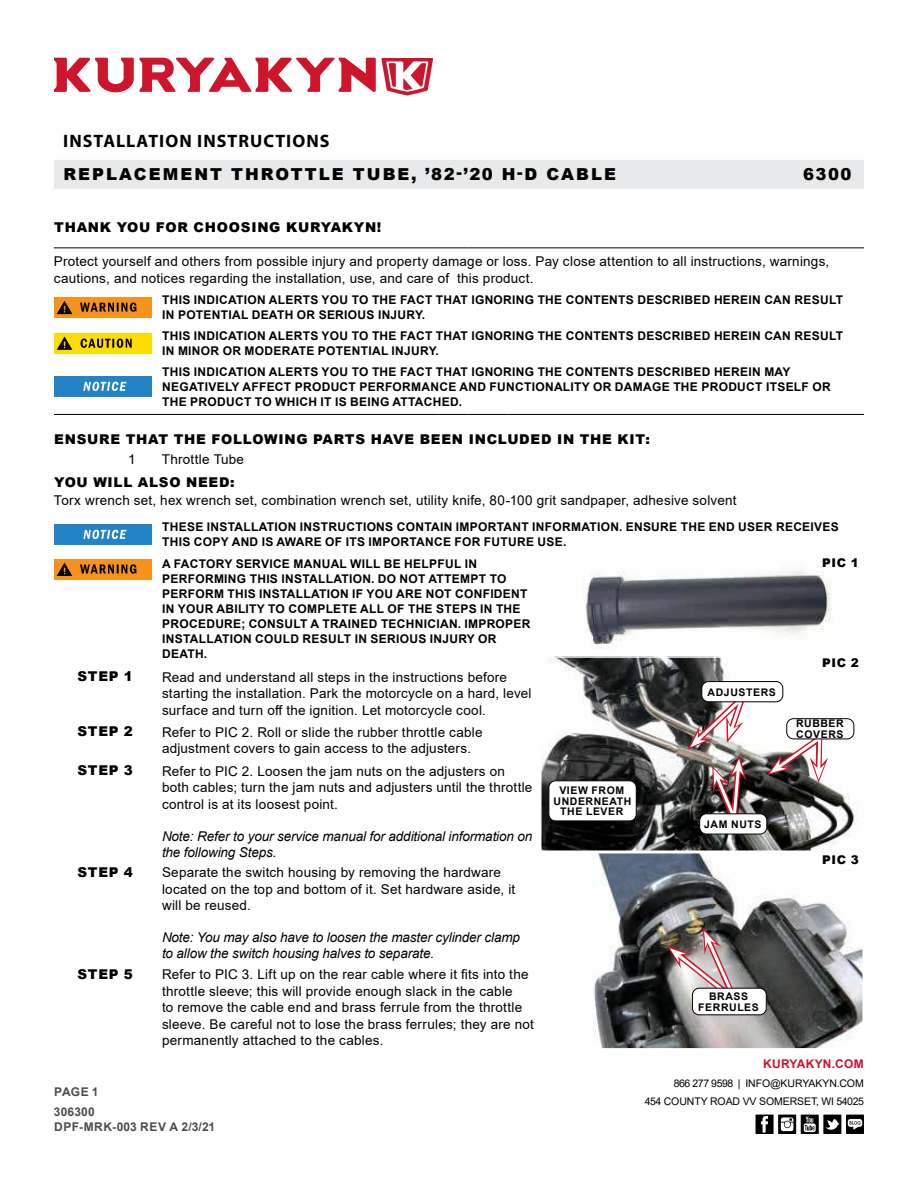
<style>
.page{position:relative;width:918px;height:1188px;background:#fff}
.page>*{position:absolute;margin:0;border:0;box-sizing:border-box;transform-origin:0 0}
.t1{font:700 18px "Myriad Pro";letter-spacing:.055em;color:#000}
.t2{font:900 16.5px "Arial";letter-spacing:.125em;color:#000}
.t3{font:13.5px/16.5px "Arial";letter-spacing:.015em;color:#000}
.t4{font:italic 13.5px/15.8px "Arial";letter-spacing:-.01em;color:#000}
.t5{font:900 13.5px "Arial";letter-spacing:.055em;color:#000}
.t6{font:700 12px/15px "Arial";letter-spacing:.025em;color:#000}
.t7{font:700 12px "Arial";letter-spacing:.045em;color:#4c4d4f}
.t8{font:700 12px "Arial";letter-spacing:.025em;color:#cd152c}
.t9{font:900 12px "Arial";letter-spacing:.055em;color:#000}
.t10{font:700 12px/20.4px "Arial";letter-spacing:.015em;color:#4c4d4f}
.t11{font:700 10.5px/10.5px "Arial";letter-spacing:.055em;color:#000;text-align:center}
.t12{font:10.5px/18px "Arial";letter-spacing:-.005em;color:#000;text-align:right}
</style>
<div class="page">
<svg style="left:54px;top:58px;width:379px;height:38px"></svg>
<div style="left:54px;top:160px;width:810px;height:29px;background:#e8e9ea"></div>
<div style="left:846px;top:1115px;width:18px;height:19px;background:#000"></div>
<svg style="left:848px;top:1119px;width:14px;height:11px"></svg>
<svg style="left:778px;top:1115px;width:18px;height:19px"></svg>
<svg style="left:781px;top:1117px;width:12px;height:14px"></svg>
<div style="left:756px;top:1115px;width:18px;height:19px;background:#000"></div>
<svg style="left:761px;top:1116px;width:7px;height:17px"></svg>
<svg style="left:801px;top:1115px;width:18px;height:19px"></svg>
<svg style="left:804px;top:1117px;width:12px;height:15px"></svg>
<div style="left:823px;top:1115px;width:18px;height:19px;background:#000"></div>
<svg style="left:825px;top:1119px;width:15px;height:11px"></svg>
<hr style="left:54px;top:248px;width:54px;height:1px;background:#000">
<hr style="left:108px;top:248px;width:54px;height:1px;background:#000">
<hr style="left:162px;top:248px;width:276px;height:1px;background:#000">
<svg style="left:438px;top:248px;width:29px;height:1px"></svg>
<hr style="left:467px;top:248px;width:40px;height:1px;background:#000">
<hr style="left:507px;top:248px;width:33px;height:1px;background:#000">
<hr style="left:540px;top:248px;width:324px;height:1px;background:#000">
<hr style="left:54px;top:414px;width:54px;height:1px;background:#000">
<hr style="left:108px;top:414px;width:54px;height:1px;background:#000">
<hr style="left:162px;top:414px;width:276px;height:1px;background:#000">
<svg style="left:438px;top:414px;width:29px;height:1px"></svg>
<hr style="left:467px;top:414px;width:40px;height:1px;background:#000">
<hr style="left:507px;top:414px;width:33px;height:1px;background:#000">
<hr style="left:540px;top:414px;width:324px;height:1px;background:#000">
<div style="left:54px;top:297px;width:97px;height:20px;background:#f7931d"></div>
<svg style="left:80px;top:302px;width:56px;height:10px"></svg>
<svg style="left:57px;top:301px;width:15px;height:13px"></svg>
<div style="left:54px;top:333px;width:97px;height:20px;background:#fd0"></div>
<svg style="left:57px;top:336px;width:15px;height:14px"></svg>
<svg style="left:81px;top:339px;width:51px;height:9px"></svg>
<div style="left:54px;top:376px;width:97px;height:20px;background:#2383c5"></div>
<svg style="left:83px;top:382px;width:43px;height:9px"></svg>
<div style="left:54px;top:524px;width:97px;height:20px;background:#2383c5"></div>
<svg style="left:83px;top:530px;width:43px;height:9px"></svg>
<div style="left:54px;top:559px;width:97px;height:20px;background:#f7931d"></div>
<svg style="left:80px;top:564px;width:56px;height:10px"></svg>
<svg style="left:57px;top:563px;width:15px;height:13px"></svg>
<img style="left:583px;top:571px;width:250px;height:78px">
<img style="left:543px;top:659px;width:314px;height:190px">
<div style="left:540px;top:656px;width:324px;height:196px;border:2px solid #fff"></div>
<img style="left:592px;top:855px;width:269px;height:192px">
<div style="left:540px;top:852px;width:324px;height:198px;border:2px solid #fff"></div>
<div style="left:817px;top:656px;width:47px;height:13px;background:#fff"></div>
<div style="left:817px;top:853px;width:47px;height:13px;background:#fff"></div>
<div style="left:549px;top:781px;width:87px;height:40px;background:#fff;border-radius:7px"></div>
<div style="left:549px;top:781px;width:87px;height:40px;border:1px solid #000;border-radius:7px"></div>
<img style="left:667px;top:927px;width:82px;height:92px">
<svg style="left:767px;top:727px;width:61px;height:56px"></svg>
<svg style="left:688px;top:677px;width:68px;height:166px"></svg>
<div style="left:702px;top:682px;width:81px;height:20px;background:#fff;border-radius:7px"></div>
<div style="left:702px;top:681px;width:81px;height:21px;border:1px solid #000;border-radius:7px"></div>
<div style="left:692px;top:988px;width:74px;height:27px;background:#fff;border-radius:7px"></div>
<div style="left:692px;top:988px;width:74px;height:27px;border:1px solid #000;border-radius:7px"></div>
<div style="left:700px;top:814px;width:67px;height:20px;background:#fff;border-radius:7px"></div>
<div style="left:700px;top:814px;width:67px;height:20px;border:1px solid #000;border-radius:7px"></div>
<div style="left:787px;top:719px;width:67px;height:20px;background:#fff;border-radius:7px"></div>
<div style="left:787px;top:718px;width:67px;height:21px;border:1px solid #000;border-radius:7px"></div>
<h1 class="t1" style="left:63px;top:130px;width:268px">INSTALLATION INSTRUCTIONS</h1>
<p class="t2" style="left:63px;top:168px;width:554px">REPLACEMENT THROTTLE TUBE, ’82-’20 H-D CABLE</p>
<p class="t2" style="left:803px;top:168px;width:50px">6300</p>
<p class="t5" style="left:54px;top:222px;width:329px">THANK YOU FOR CHOOSING KURYAKYN!</p>
<p class="t3" style="left:54px;top:255px;width:777px">Protect yourself and others from possible injury and property damage or loss. Pay close attention to all instructions, warnings, cautions, and notices regarding the installation, use, and care of this product.</p>
<p class="t6" style="left:162px;top:294px;width:682px">THIS INDICATION ALERTS YOU TO THE FACT THAT IGNORING THE CONTENTS DESCRIBED HEREIN CAN RESULT<br>IN POTENTIAL DEATH OR SERIOUS INJURY.</p>
<p class="t6" style="left:162px;top:329px;width:682px">THIS INDICATION ALERTS YOU TO THE FACT THAT IGNORING THE CONTENTS DESCRIBED HEREIN CAN RESULT<br>IN MINOR OR MODERATE POTENTIAL INJURY.</p>
<p class="t6" style="left:162px;top:365px;width:670px">THIS INDICATION ALERTS YOU TO THE FACT THAT IGNORING THE CONTENTS DESCRIBED HEREIN MAY<br>NEGATIVELY AFFECT PRODUCT PERFORMANCE AND FUNCTIONALITY OR DAMAGE THE PRODUCT ITSELF OR<br>THE PRODUCT TO WHICH IT IS BEING ATTACHED.</p>
<p class="t5" style="left:54px;top:434px;width:597px">ENSURE THAT THE FOLLOWING PARTS HAVE BEEN INCLUDED IN THE KIT:</p>
<p class="t3" style="left:128px;top:452px;width:9px">1</p>
<p class="t3" style="left:162px;top:452px;width:84px">Throttle Tube</p>
<p class="t5" style="left:54px;top:477px;width:182px">YOU WILL ALSO NEED:</p>
<p class="t3" style="left:54px;top:494px;width:684px">Torx wrench set, hex wrench set, combination wrench set, utility knife, 80-100 grit sandpaper, adhesive solvent</p>
<p class="t6" style="left:162px;top:521px;width:678px">THESE INSTALLATION INSTRUCTIONS CONTAIN IMPORTANT INFORMATION. ENSURE THE END USER RECEIVES<br>THIS COPY AND IS AWARE OF ITS IMPORTANCE FOR FUTURE USE.</p>
<p class="t6" style="left:162px;top:557px;width:370px">A FACTORY SERVICE MANUAL WILL BE HELPFUL IN PERFORMING THIS INSTALLATION. DO NOT ATTEMPT TO PERFORM THIS INSTALLATION IF YOU ARE NOT CONFIDENT IN YOUR ABILITY TO COMPLETE ALL OF THE STEPS IN THE PROCEDURE; CONSULT A TRAINED TECHNICIAN. IMPROPER INSTALLATION COULD RESULT IN SERIOUS INJURY OR DEATH.</p>
<p class="t5" style="left:77px;top:672px;width:57px">STEP 1</p>
<p class="t3" style="left:162px;top:670px;width:371px">Read and understand all steps in the instructions before starting the installation. Park the motorcycle on a hard, level surface and turn off the ignition. Let motorcycle cool.</p>
<p class="t5" style="left:77px;top:727px;width:57px">STEP 2</p>
<p class="t3" style="left:162px;top:725px;width:322px">Refer to PIC 2. Roll or slide the rubber throttle cable adjustment covers to gain access to the adjusters.</p>
<p class="t5" style="left:77px;top:766px;width:57px">STEP 3</p>
<p class="t3" style="left:162px;top:762px;width:372px">Refer to PIC 2. Loosen the jam nuts on the adjusters on both cables; turn the jam nuts and adjusters until the throttle control is at its loosest point.</p>
<p class="t4" style="left:162px;top:829px;width:372px">Note: Refer to your service manual for additional information on the following Steps.</p>
<p class="t5" style="left:77px;top:867px;width:57px">STEP 4</p>
<p class="t3" style="left:162px;top:865px;width:355px">Separate the switch housing by removing the hardware located on the top and bottom of it. Set hardware aside, it will be reused.</p>
<p class="t4" style="left:162px;top:931px;width:360px">Note: You may also have to loosen the master cylinder clamp to allow the switch housing halves to separate.</p>
<p class="t5" style="left:77px;top:969px;width:57px">STEP 5</p>
<p class="t3" style="left:162px;top:966px;width:373px">Refer to PIC 3. Lift up on the rear cable where it fits into the throttle sleeve; this will provide enough slack in the cable<br>to remove the cable end and brass ferrule from the throttle sleeve. Be careful not to lose the brass ferrules; they are not permanently attached to the cables.</p>
<p class="t9" style="left:822px;top:559px;width:38px">PIC 1</p>
<p class="t9" style="left:822px;top:658px;width:38px">PIC 2</p>
<p class="t11" style="left:708px;top:688px;width:70px">ADJUSTERS</p>
<p class="t11" style="left:796px;top:719px;width:49px;text-align:left">RUBBER<br>COVERS</p>
<p class="t11" style="left:554px;top:786px;width:79px">VIEW FROM<br>UNDERNEATH<br>THE LEVER</p>
<p class="t11" style="left:704px;top:820px;width:59px">JAM NUTS</p>
<p class="t9" style="left:822px;top:855px;width:38px">PIC 3</p>
<p class="t11" style="left:698px;top:992px;width:62px">BRASS<br>FERRULES</p>
<p class="t10" style="left:54px;top:1083px;width:46px">PAGE 1<br>306300</p>
<p class="t7" style="left:54px;top:1123px;width:163px">DPF-MRK-003 REV A 2/3/21</p>
<p class="t8" style="left:763px;top:1059px;width:102px">KURYAKYN.COM</p>
<p class="t12" style="left:645px;top:1076px;width:221px">866 277 9598 | INFO@KURYAKYN.COM<br>454 COUNTY ROAD VV SOMERSET, WI 54025</p>
</div>
